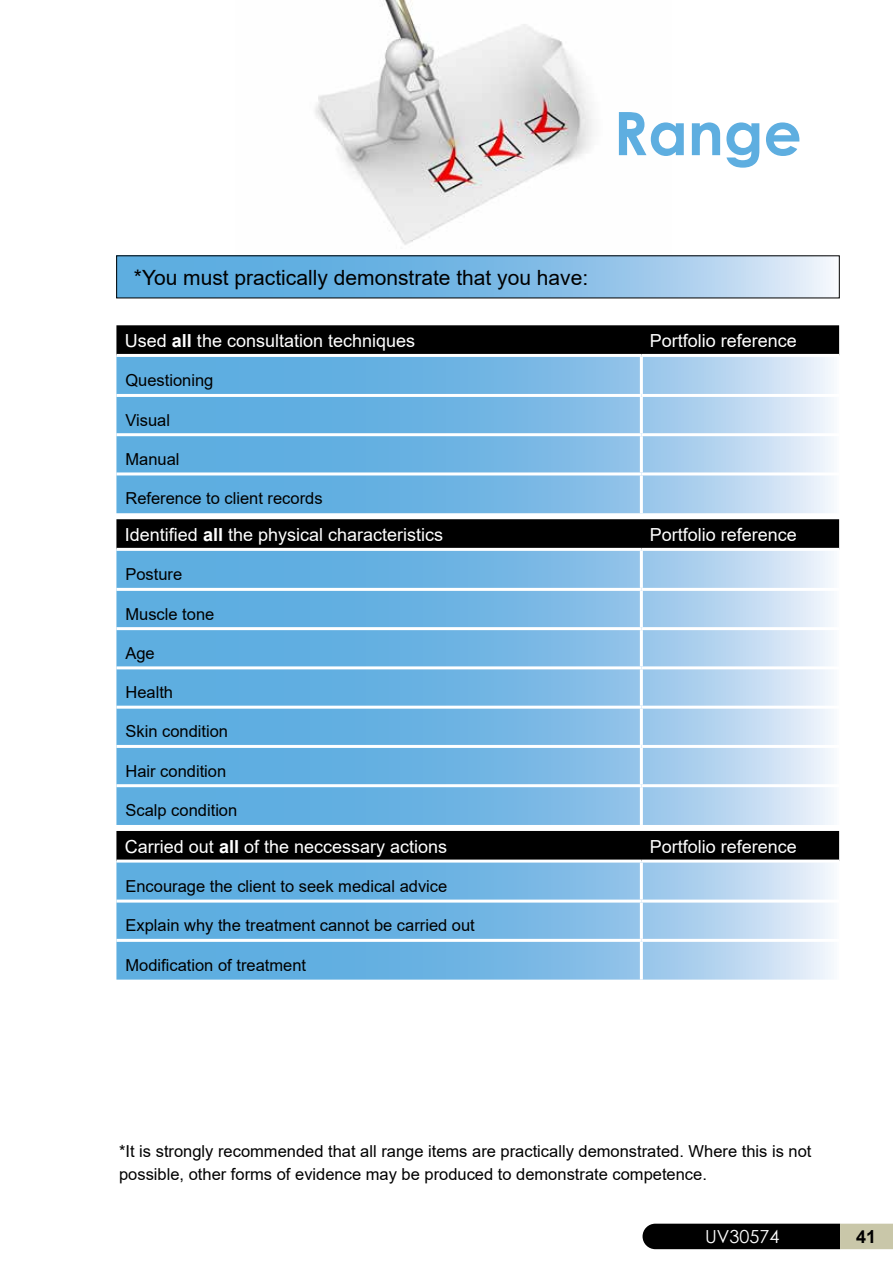
<style>
.page{position:relative;width:893px;height:1263px;background:#fff}
.page>*{position:absolute;margin:0;border:0;box-sizing:border-box;transform-origin:0 0}
.t1{font:700 60px "Century Gothic";color:#5eaee0}
.t2{font:21px "Arial";color:#000}
.t3{font:18px "Arial";color:#fff}
.t4{font:18px "Century Gothic";color:#fff}
.t5{font:700 18px "Arial";color:#000}
.t6{font:16.5px/22.5px "Arial";color:#000}
.s1{font-weight:700}
</style>
<div class="page">
<img style="left:235px;top:0;width:437px;height:256px">
<svg style="left:118px;top:258px;width:713px;height:38px;background:#85bfe7"></svg>
<svg style="left:116px;top:325px;width:723px;height:29px;background:#030303"></svg>
<svg style="left:116px;top:357px;width:718px;height:156px;background:#83bde6"></svg>
<hr style="left:641px;top:394px;width:198px;height:3px;background:#fff">
<hr style="left:640px;top:397px;width:3px;height:36px;background:#fff">
<hr style="left:116px;top:433px;width:525px;height:3px;background:#fff">
<hr style="left:641px;top:433px;width:198px;height:3px;background:#fff">
<hr style="left:640px;top:436px;width:3px;height:36px;background:#fff">
<hr style="left:116px;top:472px;width:525px;height:3px;background:#fff">
<hr style="left:641px;top:472px;width:198px;height:3px;background:#fff">
<hr style="left:640px;top:475px;width:3px;height:38px;background:#fff">
<hr style="left:640px;top:357px;width:3px;height:37px;background:#fff">
<hr style="left:116px;top:394px;width:525px;height:3px;background:#fff">
<svg style="left:116px;top:519px;width:723px;height:29px;background:#030303"></svg>
<svg style="left:116px;top:551px;width:718px;height:274px;background:#82bde6"></svg>
<hr style="left:641px;top:588px;width:198px;height:3px;background:#fff">
<hr style="left:640px;top:591px;width:3px;height:36px;background:#fff">
<hr style="left:116px;top:627px;width:525px;height:3px;background:#fff">
<hr style="left:641px;top:627px;width:198px;height:3px;background:#fff">
<hr style="left:640px;top:630px;width:3px;height:36px;background:#fff">
<hr style="left:116px;top:666px;width:525px;height:3px;background:#fff">
<hr style="left:641px;top:666px;width:198px;height:3px;background:#fff">
<hr style="left:640px;top:669px;width:3px;height:37px;background:#fff">
<hr style="left:116px;top:706px;width:525px;height:3px;background:#fff">
<hr style="left:641px;top:706px;width:198px;height:3px;background:#fff">
<hr style="left:640px;top:709px;width:3px;height:36px;background:#fff">
<hr style="left:116px;top:745px;width:525px;height:3px;background:#fff">
<hr style="left:641px;top:745px;width:198px;height:3px;background:#fff">
<hr style="left:640px;top:748px;width:3px;height:36px;background:#fff">
<hr style="left:116px;top:784px;width:525px;height:3px;background:#fff">
<hr style="left:641px;top:784px;width:198px;height:3px;background:#fff">
<hr style="left:640px;top:787px;width:3px;height:38px;background:#fff">
<hr style="left:640px;top:551px;width:3px;height:37px;background:#fff">
<hr style="left:116px;top:588px;width:525px;height:3px;background:#fff">
<div style="left:116px;top:831px;width:723px;height:28px;background:#000"></div>
<svg style="left:116px;top:862px;width:718px;height:118px;background:#84bee7"></svg>
<hr style="left:641px;top:899px;width:198px;height:3px;background:#fff">
<hr style="left:640px;top:902px;width:3px;height:37px;background:#fff">
<hr style="left:116px;top:939px;width:525px;height:3px;background:#fff">
<hr style="left:641px;top:939px;width:198px;height:3px;background:#fff">
<hr style="left:640px;top:942px;width:3px;height:38px;background:#fff">
<hr style="left:640px;top:862px;width:3px;height:37px;background:#fff">
<hr style="left:116px;top:899px;width:525px;height:3px;background:#fff">
<svg style="left:642px;top:1224px;width:251px;height:25px;background:#2d2d26"></svg>
<h1 class="t1" style="left:613px;top:88px;width:190px">Range</h1>
<p class="t2" style="left:134px;top:263px;width:456px">*You must practically demonstrate that you have:</p>
<p class="t3" style="left:125px;top:328px;width:292px">Used <span class="s1">all</span> the consultation techniques</p>
<p class="t3" style="left:650px;top:328px;width:149px">Portfolio reference</p>
<p class="t6" style="left:125px;top:369px;width:90px">Questioning</p>
<p class="t6" style="left:125px;top:409px;width:46px">Visual</p>
<p class="t6" style="left:125px;top:448px;width:56px">Manual</p>
<p class="t6" style="left:125px;top:487px;width:199px">Reference to client records</p>
<p class="t3" style="left:125px;top:522px;width:320px">Identified <span class="s1">all</span> the physical characteristics</p>
<p class="t3" style="left:650px;top:522px;width:149px">Portfolio reference</p>
<p class="t6" style="left:125px;top:563px;width:58px">Posture</p>
<p class="t6" style="left:125px;top:602px;width:90px">Muscle tone</p>
<p class="t6" style="left:125px;top:642px;width:31px">Age</p>
<p class="t6" style="left:125px;top:681px;width:49px">Health</p>
<p class="t6" style="left:125px;top:720px;width:104px">Skin condition</p>
<p class="t6" style="left:125px;top:759px;width:102px">Hair condition</p>
<p class="t6" style="left:125px;top:799px;width:113px">Scalp condition</p>
<p class="t3" style="left:125px;top:834px;width:324px">Carried out <span class="s1">all</span> of the neccessary actions</p>
<p class="t3" style="left:650px;top:834px;width:149px">Portfolio reference</p>
<p class="t6" style="left:125px;top:875px;width:323px">Encourage the client to seek medical advice</p>
<p class="t6" style="left:125px;top:914px;width:351px">Explain why the treatment cannot be carried out</p>
<p class="t6" style="left:125px;top:953px;width:182px">Modification of treatment</p>
<p class="t6" style="left:119px;top:1140px;width:694px">*It is strongly recommended that all range items are practically demonstrated. Where this is not possible, other forms of evidence may be produced to demonstrate competence.</p>
<p class="t4" style="left:705px;top:1223px;width:76px">UV30574</p>
<p class="t5" style="left:856px;top:1224px;width:22px">41</p>
</div>
